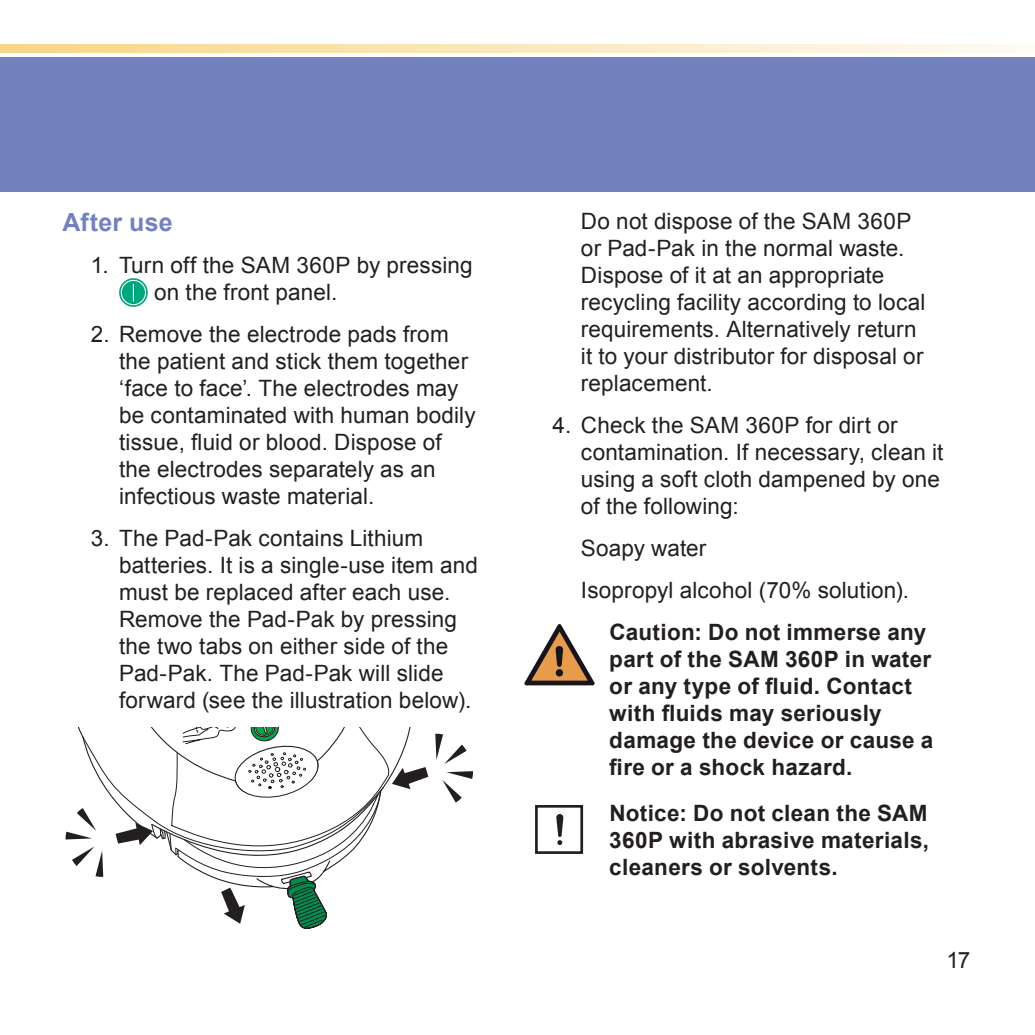
<style>
.page{position:relative;width:1035px;height:1035px;background:#fff}
.page>*{position:absolute;margin:0;border:0;box-sizing:border-box;transform-origin:0 0}
.Subhead_1_ColBreak{font:700 25px "Arial";letter-spacing:.01em;color:#7481bf}
.Body_Copy_Num_List_i{font:22.5px/27px "Arial";letter-spacing:.005em;color:#231f20}
.Notes{font:700 22.5px/27px "Arial";letter-spacing:.015em;color:#231f20}
</style>
<div class="page">
<div style="left:0;top:57px;width:1035px;height:134px;background:#7481bf"></div>
<svg style="left:0;top:44px;width:1030px;height:9px;background:#fae8bd"></svg>
<svg style="left:119px;top:278px;width:29px;height:29px"></svg>
<svg style="left:120px;top:279px;width:27px;height:27px"></svg>
<svg style="left:65px;top:727px;width:363px;height:202px"></svg>
<svg style="left:435px;top:733px;width:31px;height:31px"></svg>
<svg style="left:442px;top:771px;width:31px;height:31px"></svg>
<svg style="left:556px;top:805px;width:28px;height:48px"></svg>
<div style="left:535px;top:805px;width:48px;height:49px;border:3px solid #231f20"></div>
<svg style="left:524px;top:624px;width:70px;height:61px"></svg>
<p class="Subhead_1_ColBreak" style="left:62px;top:205px;width:112px">After use</p>
<p class="Body_Copy_Num_List_i" style="left:154px;top:252px;width:320px;text-indent:-63px">1. Turn off the SAM 360P by pressing on the front panel.</p>
<p class="Body_Copy_Num_List_i" style="left:119px;top:320px;width:358px;text-indent:-28px">2. Remove the electrode pads from the patient and stick them together ‘face to face’. The electrodes may be contaminated with human bodily tissue, fluid or blood. Dispose of the electrodes separately as an infectious waste material.</p>
<p class="Body_Copy_Num_List_i" style="left:119px;top:524px;width:360px;text-indent:-28px">3. The Pad-Pak contains Lithium batteries. It is a single-use item and must be replaced after each use.<br>Remove the Pad-Pak by pressing the two tabs on either side of the Pad-Pak. The Pad-Pak will slide forward (see the illustration below).</p>
<p class="Body_Copy_Num_List_i" style="left:581px;top:208px;width:346px">Do not dispose of the SAM 360P or Pad-Pak in the normal waste.<br>Dispose of it at an appropriate recycling facility according to local requirements. Alternatively return it to your distributor for disposal or replacement.</p>
<p class="Body_Copy_Num_List_i" style="left:581px;top:412px;width:364px;text-indent:-28px">4. Check the SAM 360P for dirt or contamination. If necessary, clean it using a soft cloth dampened by one of the following:</p>
<p class="Body_Copy_Num_List_i" style="left:581px;top:535px;width:127px">Soapy water</p>
<p class="Body_Copy_Num_List_i" style="left:581px;top:576px;width:329px">Isopropyl alcohol (70% solution).</p>
<p class="Notes" style="left:609px;top:619px;width:326px">Caution: Do not immerse any part of the SAM 360P in water or any type of fluid. Contact with fluids may seriously damage the device or cause a fire or a shock hazard.</p>
<p class="Notes" style="left:609px;top:800px;width:321px;text-align:justify">Notice: Do not clean the SAM 360P with abrasive materials, cleaners or solvents.</p>
<p class="Body_Copy_Num_List_i" style="left:946px;top:947px;width:25px">17</p>
</div>
